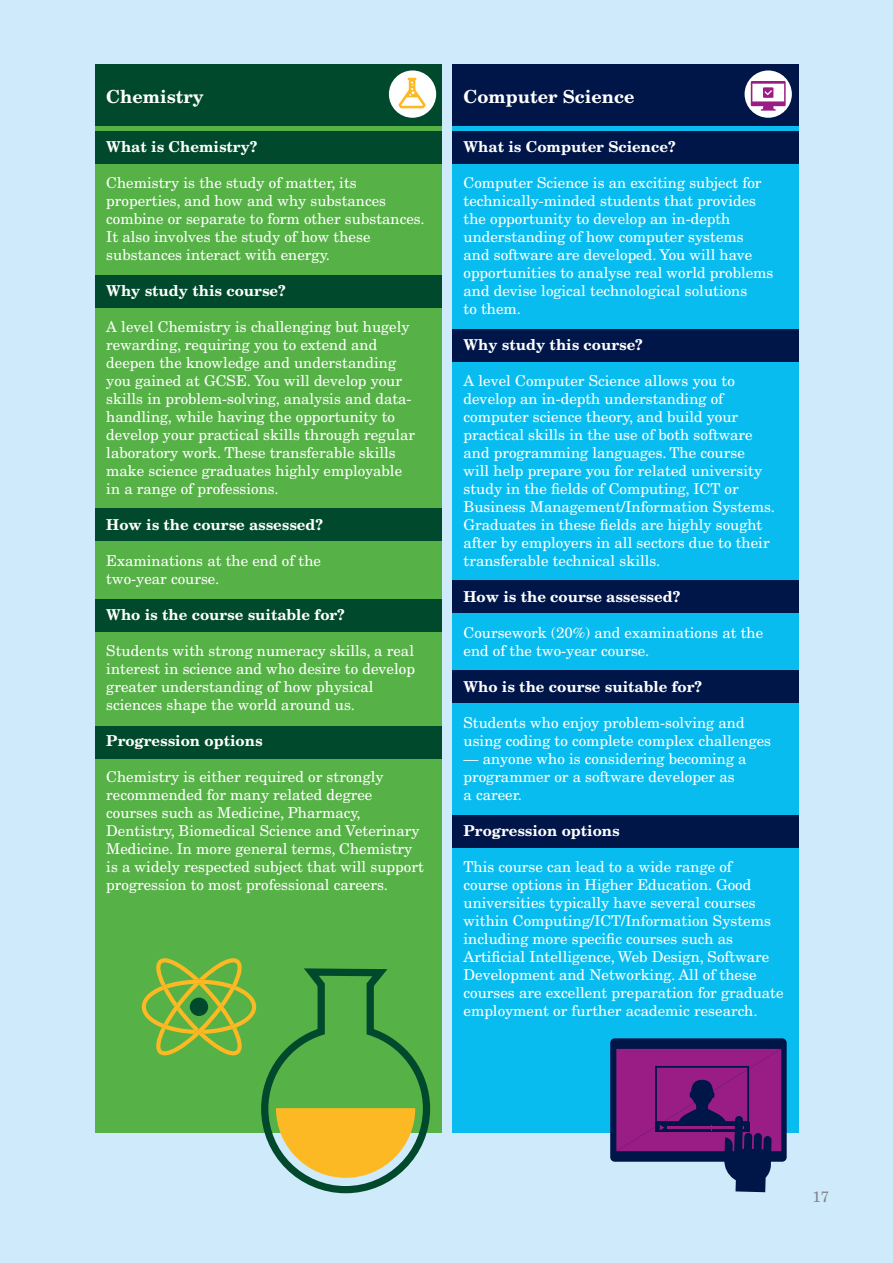
<style>
.page{position:relative;width:893px;height:1263px;background:#cfeafa}
.page>*{position:absolute;margin:0;border:0;box-sizing:border-box;transform-origin:0 0}
.t1{font:700 18px "New Century Schlbk LT Std";color:#fff}
.t2{font:15px/18px "New Century Schlbk LT Std";color:#fff}
.t3{font:700 15px "New Century Schlbk LT Std";color:#fff}
.t4{font:15px "New Century Schlbk LT Std";color:#81848a}
</style>
<div class="page">
<div style="left:96px;top:71px;width:346px;height:1062px;background:#56b146"></div>
<div style="left:452px;top:71px;width:346px;height:1062px;background:#09bcef"></div>
<div style="left:96px;top:65px;width:346px;height:61px;background:#00492c"></div>
<div style="left:452px;top:65px;width:346px;height:61px;background:#001648"></div>
<div style="left:96px;top:131px;width:346px;height:32px;background:#00492c"></div>
<div style="left:452px;top:131px;width:346px;height:32px;background:#001648"></div>
<div style="left:96px;top:275px;width:346px;height:32px;background:#00492c"></div>
<div style="left:452px;top:329px;width:346px;height:32px;background:#001648"></div>
<div style="left:96px;top:599px;width:346px;height:32px;background:#00492c"></div>
<div style="left:452px;top:670px;width:346px;height:32px;background:#001648"></div>
<div style="left:96px;top:509px;width:346px;height:32px;background:#00492c"></div>
<div style="left:452px;top:580px;width:346px;height:33px;background:#001648"></div>
<div style="left:96px;top:726px;width:346px;height:32px;background:#00492c"></div>
<div style="left:452px;top:815px;width:346px;height:32px;background:#001648"></div>
<div style="left:389px;top:70px;width:47px;height:48px;background:#fff;border-radius:50%"></div>
<svg style="left:398px;top:78px;width:28px;height:30px"></svg>
<div style="left:745px;top:70px;width:47px;height:48px;background:#fff;border-radius:50%"></div>
<svg style="left:751px;top:81px;width:35px;height:30px"></svg>
<svg style="left:142px;top:958px;width:289px;height:236px"></svg>
<svg style="left:610px;top:1038px;width:177px;height:154px"></svg>
<p class="t1" style="left:106px;top:86px;width:99px">Chemistry</p>
<p class="t1" style="left:463px;top:86px;width:172px">Computer Science</p>
<p class="t3" style="left:106px;top:137px;width:153px">What is Chemistry?</p>
<p class="t2" style="left:106px;top:174px;width:320px">Chemistry is the study of matter, its properties, and how and why substances combine or separate to form other substances.<br>It also involves the study of how these substances interact with energy.</p>
<p class="t3" style="left:106px;top:281px;width:181px">Why study this course?</p>
<p class="t2" style="left:106px;top:318px;width:310px">A level Chemistry is challenging but hugely rewarding, requiring you to extend and deepen the knowledge and understanding you gained at GCSE. You will develop your skills in problem-solving, analysis and data&shy;handling, while having the opportunity to develop your practical skills through regular laboratory work. These transferable skills make science graduates highly employable in a range of professions.</p>
<p class="t3" style="left:106px;top:515px;width:218px">How is the course assessed?</p>
<p class="t2" style="left:106px;top:552px;width:216px">Examinations at the end of the two-year course.</p>
<p class="t3" style="left:106px;top:605px;width:240px">Who is the course suitable for?</p>
<p class="t2" style="left:106px;top:642px;width:310px">Students with strong numeracy skills, a real interest in science and who desire to develop greater understanding of how physical sciences shape the world around us.</p>
<p class="t3" style="left:106px;top:731px;width:158px">Progression options</p>
<p class="t2" style="left:106px;top:768px;width:319px">Chemistry is either required or strongly recommended for many related degree courses such as Medicine, Pharmacy, Dentistry, Biomedical Science and Veterinary Medicine. In more general terms, Chemistry is a widely respected subject that will support progression to most professional careers.</p>
<p class="t3" style="left:463px;top:137px;width:214px">What is Computer Science?</p>
<p class="t2" style="left:463px;top:174px;width:312px">Computer Science is an exciting subject for technically-minded students that provides the opportunity to develop an in-depth understanding of how computer systems and software are developed. You will have opportunities to analyse real world problems and devise logical technological solutions<br>to them.</p>
<p class="t3" style="left:463px;top:335px;width:181px">Why study this course?</p>
<p class="t2" style="left:463px;top:372px;width:313px">A level Computer Science allows you to develop an in-depth understanding of computer science theory, and build your practical skills in the use of both software and programming languages. The course<br>will help prepare you for related university study in the fields of Computing, ICT or Business Management/Information Systems.<br>Graduates in these fields are highly sought after by employers in all sectors due to their transferable technical skills.</p>
<p class="t3" style="left:463px;top:587px;width:218px">How is the course assessed?</p>
<p class="t2" style="left:463px;top:624px;width:301px">Coursework (20%) and examinations at the end of the two-year course.</p>
<p class="t3" style="left:463px;top:677px;width:240px">Who is the course suitable for?</p>
<p class="t2" style="left:463px;top:714px;width:309px">Students who enjoy problem-solving and using coding to complete complex challenges</p>
<p class="t2" style="left:463px;top:750px;width:285px">— anyone who is considering becoming a programmer or a software developer as a career.</p>
<p class="t3" style="left:463px;top:821px;width:158px">Progression options</p>
<p class="t2" style="left:463px;top:858px;width:321px">This course can lead to a wide range of<br>course options in Higher Education. Good universities typically have several courses within Computing/ICT/Information Systems including more specific courses such as Artificial Intelligence, Web Design, Software Development and Networking. All of these courses are excellent preparation for graduate employment or further academic research.</p>
<p class="t4" style="left:812px;top:1187px;width:18px">17</p>
</div>
